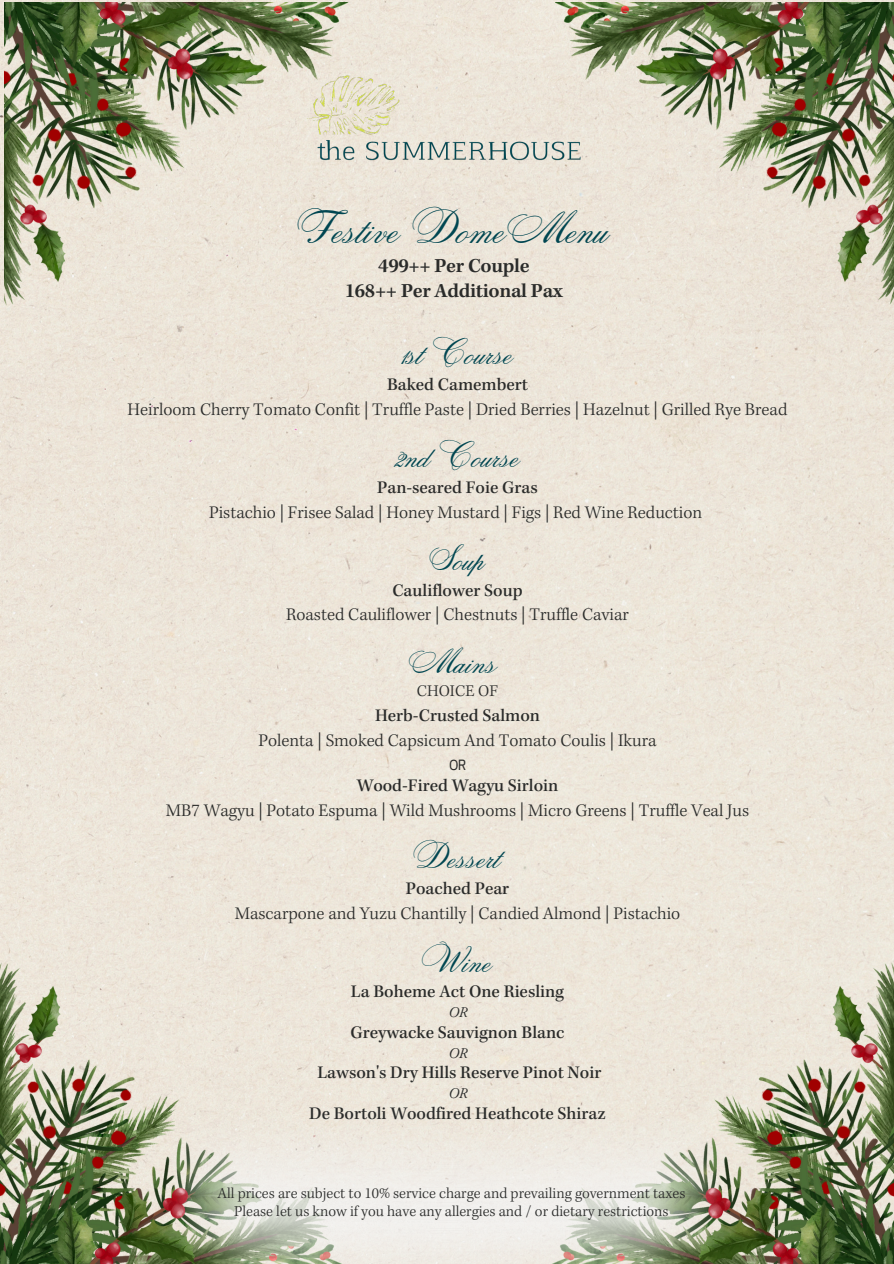
<style>
.page{position:relative;width:894px;height:1264px;background:#fff}
.page>*{position:absolute;margin:0;border:0;box-sizing:border-box;transform-origin:0 0}
.t1{font:44.85px "Citadel Script Pro";letter-spacing:-.005em;color:#004651}
.t2{font:34.8px "Citadel Script Pro";letter-spacing:-.005em;color:#004651}
.t3{font:20.55px/24.8px "Kepler Std Semibold Capt";letter-spacing:-.015em;color:#2a2b2a;text-align:center}
.t4{font:300 18.15px/24.8px "Kepler Std";color:#2a2b2a;text-align:center}
.t5{font:500 18.15px "Kepler Std";color:#2a2b2a}
.t6{font:500 18.15px "Kepler Std";color:#2b2c2b}
.t7{font:300 16.8px "Kepler Std";letter-spacing:.005em;color:#2a2b2a}
.t8{font:300 15.6px/18px "Kepler Std";color:#2a2b2a;text-align:center}
.t9{font:italic 14.7px "Adobe Garamond Pro";color:#2a2b2a}
.t10{font:14.7px "IBM Plex Sans Cond";color:#2a2b2a}
.s1{font-weight:500}
</style>
<div class="page">
<div style="left:0;top:0;width:893px;height:1113px;background:#ece6d9"></div>
<img style="left:0;top:961px;width:343px;height:302px">
<img style="left:550px;top:961px;width:343px;height:302px">
<img style="left:5px;top:3px;width:343px;height:303px">
<img style="left:555px;top:3px;width:338px;height:303px">
<img style="left:299px;top:68px;width:288px;height:100px">
<img style="left:160px;top:1113px;width:572px;height:150px">
<p class="t1" style="left:298px;top:205px;width:313px">Festive Dome Menu</p>
<p class="t3" style="left:345px;top:255px;width:220px">499++ Per Couple<br>168++ Per Additional Pax</p>
<p class="t2" style="left:401px;top:335px;width:115px">1st Course</p>
<p class="t4" style="left:127px;top:374px;width:661px"><span class="s1">Baked Camembert<br></span>Heirloom Cherry Tomato Confit | Truffle Paste | Dried Berries | Hazelnut | Grilled Rye Bread</p>
<p class="t2" style="left:394px;top:438px;width:128px">2nd Course</p>
<p class="t4" style="left:209px;top:477px;width:494px"><span class="s1">Pan-seared Foie Gras<br></span>Pistachio | Frisee Salad | Honey Mustard | Figs | Red Wine Reduction</p>
<h2 class="t2" style="left:429px;top:541px;width:58px">Soup</h2>
<h2 class="t4" style="left:286px;top:579px;width:344px"><span class="s1">Cauliflower Soup<br></span>Roasted Cauliflower | Chestnuts | Truffle Caviar</h2>
<h2 class="t2" style="left:417px;top:644px;width:82px">Mains</h2>
<h2 class="t7" style="left:416px;top:684px;width:83px">CHOICE OF</h2>
<h2 class="t4" style="left:258px;top:705px;width:399px"><span class="s1">Herb-Crusted Salmon<br></span>Polenta | Smoked Capsicum And Tomato Coulis | Ikura</h2>
<h2 class="t10" style="left:449px;top:754px;width:19px">OR</h2>
<h2 class="t4" style="left:166px;top:775px;width:584px"><span class="s1">Wood-Fired Wagyu Sirloin<br></span>MB7 Wagyu | Potato Espuma | Wild Mushrooms | Micro Greens | Truffle Veal Jus</h2>
<h2 class="t2" style="left:413px;top:839px;width:90px">Dessert</h2>
<h2 class="t4" style="left:235px;top:878px;width:447px"><span class="s1">Poached Pear<br></span>Mascarpone and Yuzu Chantilly | Candied Almond | Pistachio</h2>
<h2 class="t2" style="left:422px;top:943px;width:72px">Wine</h2>
<h2 class="t5" style="left:351px;top:984px;width:214px">La Boheme Act One Riesling</h2>
<h2 class="t9" style="left:448px;top:1006px;width:20px">OR</h2>
<h2 class="t5" style="left:350px;top:1024px;width:215px">Greywacke Sauvignon Blanc</h2>
<h2 class="t9" style="left:448px;top:1047px;width:20px">OR</h2>
<h2 class="t5" style="left:317px;top:1065px;width:285px">Lawson's Dry Hills Reserve Pinot Noir</h2>
<h2 class="t9" style="left:448px;top:1087px;width:20px">OR</h2>
<h2 class="t6" style="left:309px;top:1105px;width:298px">De Bortoli Woodfired Heathcote Shiraz</h2>
<p class="t8" style="left:217px;top:1185px;width:469px">All prices are subject to 10% service charge and prevailing government taxes<br>Please let us know if you have any allergies and / or dietary restrictions</p>
</div>
